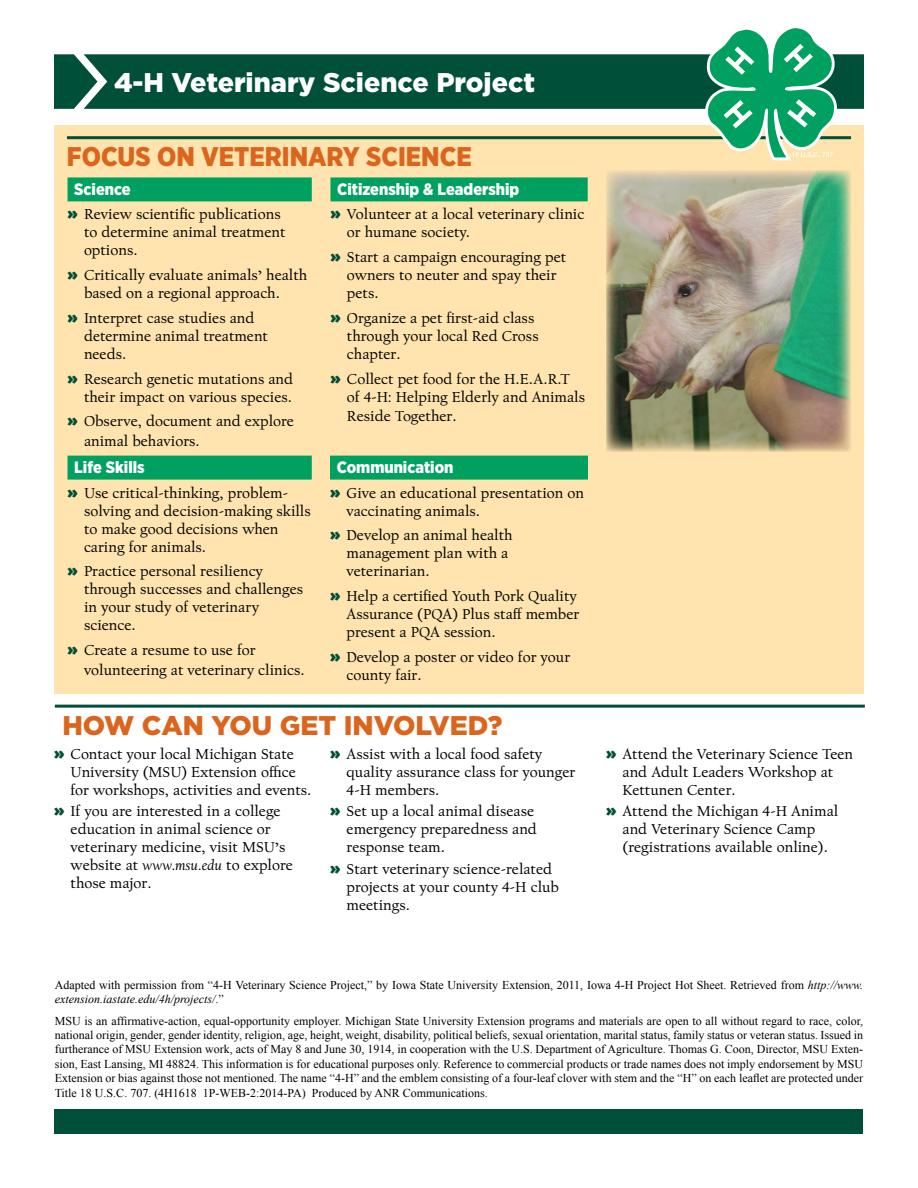
<style>
.page{position:relative;width:918px;height:1188px;background:#fff}
.page>*{position:absolute;margin:0;border:0;box-sizing:border-box;transform-origin:0 0}
.t1{font:900 27px "Gotham";color:#fff}
.Subhead1{font:900 27px "Gotham Narrow";color:#dc651e}
.Subhead1-2{font:900 27px "Gotham";color:#dc651e}
.Subhead2{font:900 16.5px "Gotham Narrow";color:#fff}
.t2{font:15px/18px "Californian FB Text";color:#000}
.Indicia{font:12px/14.4px "Times New Roman";color:#000}
.s1{font-family:"Gotham";font-weight:900;font-size:16.5px;color:#004f39}
.s2{font-style:italic}
</style>
<div class="page">
<div style="left:54px;top:54px;width:810px;height:55px;background:#004f39"></div>
<hr style="left:114px;top:62px;width:547px;height:3px;background:#004f39">
<div style="left:54px;top:125px;width:810px;height:568px;background:#ffe4af"></div>
<hr style="left:67px;top:136px;width:784px;height:3px;background:#004f39">
<img style="left:606px;top:170px;width:245px;height:281px">
<svg style="left:705px;top:28px;width:132px;height:132px"></svg>
<div style="left:68px;top:177px;width:244px;height:24px;background:#00a160"></div>
<div style="left:68px;top:456px;width:244px;height:24px;background:#00a160"></div>
<div style="left:330px;top:177px;width:258px;height:24px;background:#00a160"></div>
<div style="left:330px;top:456px;width:258px;height:24px;background:#00a160"></div>
<hr style="left:55px;top:705px;width:810px;height:3px;background:#004f39">
<div style="left:55px;top:1109px;width:808px;height:24px;background:#004f39"></div>
<h1 class="t1" style="left:114px;top:64px;width:423px">4-H Veterinary Science Project</h1>
<h1 class="Subhead1" style="left:67px;top:139px;width:406px">FOCUS ON VETERINARY SCIENCE</h1>
<h2 class="Subhead2" style="left:74px;top:178px;width:58px">Science</h2>
<p class="t2" style="left:84px;top:206px;width:203px;text-indent:-16px"><span class="s1">»</span> Review scientific publications to determine animal treatment options.</p>
<p class="t2" style="left:84px;top:267px;width:225px;text-indent:-16px"><span class="s1">»</span> Critically evaluate animals’ health based on a regional approach.</p>
<p class="t2" style="left:84px;top:309px;width:186px;text-indent:-16px"><span class="s1">»</span> Interpret case studies and determine animal treatment needs.</p>
<p class="t2" style="left:68px;top:370px;width:227px;text-align:right"><span class="s1">»</span> Research genetic mutations and their impact on various species.</p>
<p class="t2" style="left:84px;top:412px;width:211px;line-height:19.8px;text-indent:-16px"><span class="s1">»</span> Observe, document and explore animal behaviors.</p>
<h2 class="Subhead2" style="left:74px;top:456px;width:72px">Life Skills</h2>
<p class="t2" style="left:84px;top:484px;width:228px;text-indent:-16px"><span class="s1">»</span> Use critical-thinking, problem&shy;solving and decision-making skills to make good decisions when caring for animals.</p>
<p class="t2" style="left:84px;top:563px;width:221px;text-indent:-16px"><span class="s1">»</span> Practice personal resiliency through successes and challenges in your study of veterinary science.</p>
<p class="t2" style="left:84px;top:641px;width:222px;line-height:19.8px;text-indent:-16px"><span class="s1">»</span> Create a resume to use for volunteering at veterinary clinics.</p>
<h2 class="Subhead2" style="left:337px;top:178px;width:184px">Citizenship &amp; Leadership</h2>
<p class="t2" style="left:347px;top:206px;width:239px;text-indent:-16px"><span class="s1">»</span> Volunteer at a local veterinary clinic or humane society.</p>
<p class="t2" style="left:347px;top:249px;width:221px;text-indent:-16px"><span class="s1">»</span> Start a campaign encouraging pet owners to neuter and spay their pets.</p>
<p class="t2" style="left:347px;top:309px;width:193px;text-indent:-16px"><span class="s1">»</span> Organize a pet first-aid class through your local Red Cross chapter.</p>
<p class="t2" style="left:347px;top:370px;width:240px;text-indent:-16px"><span class="s1">»</span> Collect pet food for the H.E.A.R.T of 4-H: Helping Elderly and Animals</p>
<p class="t2" style="left:347px;top:408px;width:111px">Reside Together.</p>
<h2 class="Subhead2" style="left:337px;top:456px;width:118px">Communication</h2>
<p class="t2" style="left:346px;top:484px;width:239px;text-indent:-16px"><span class="s1">»</span> Give an educational presentation on vaccinating animals.</p>
<p class="t2" style="left:346px;top:527px;width:168px;text-indent:-16px"><span class="s1">»</span> Develop an animal health management plan with a veterinarian.</p>
<p class="t2" style="left:346px;top:587px;width:234px;text-indent:-16px"><span class="s1">»</span> Help a certified Youth Pork Quality<br>Assurance (PQA) Plus staff member present a PQA session.</p>
<p class="t2" style="left:346px;top:648px;width:225px;text-indent:-16px"><span class="s1">»</span> Develop a poster or video for your county fair.</p>
<h1 class="Subhead1-2" style="left:62px;top:706px;width:442px">HOW CAN YOU GET INVOLVED?</h1>
<p class="t2" style="left:71px;top:745px;width:242px;text-indent:-16px"><span class="s1">»</span> Contact your local Michigan State<br>University (MSU) Extension office for workshops, activities and events.</p>
<p class="t2" style="left:71px;top:803px;width:224px;text-indent:-16px"><span class="s1">»</span> If you are interested in a college education in animal science or veterinary medicine, visit MSU’s website at <span class="s2">www.msu.edu</span> to explore those major.</p>
<p class="t2" style="left:347px;top:745px;width:230px;text-indent:-16px"><span class="s1">»</span> Assist with a local food safety quality assurance class for younger<br>4-H members.</p>
<p class="t2" style="left:347px;top:803px;width:192px;text-indent:-16px"><span class="s1">»</span> Set up a local animal disease emergency preparedness and response team.</p>
<p class="t2" style="left:347px;top:860px;width:214px;text-indent:-16px"><span class="s1">»</span> Start veterinary science-related projects at your county 4-H club meetings.</p>
<p class="t2" style="left:623px;top:745px;width:232px;text-indent:-16px"><span class="s1">»</span> Attend the Veterinary Science Teen and Adult Leaders Workshop at<br>Kettunen Center.</p>
<p class="t2" style="left:606px;top:803px;width:234px;text-align:center"><span class="s1">»</span> Attend the Michigan 4-H Animal and Veterinary Science Camp (registrations available online).</p>
<p class="Indicia" style="left:55px;top:978px;width:810px">Adapted with permission from “4-H Veterinary Science Project,” by Iowa State University Extension, 2011, Iowa 4-H Project Hot Sheet. Retrieved from <span class="s2">http://www. extension.iastate.edu/4h/projects/</span>.”</p>
<p class="Indicia" style="left:55px;top:1013px;width:810px;text-align:justify">MSU is an affirmative-action, equal-opportunity employer. Michigan State University Extension programs and materials are open to all without regard to race, color, national origin, gender, gender identity, religion, age, height, weight, disability, political beliefs, sexual orientation, marital status, family status or veteran status. Issued in furtherance of MSU Extension work, acts of May 8 and June 30, 1914, in cooperation with the U.S. Department of Agriculture. Thomas G. Coon, Director, MSU Exten&shy;sion, East Lansing, MI 48824. This information is for educational purposes only. Reference to commercial products or trade names does not imply endorsement by MSU Extension or bias against those not mentioned. The name “4-H” and the emblem consisting of a four-leaf clover with stem and the “H” on each leaflet are protected under Title 18 U.S.C. 707. (4H1618 1P-WEB-2:2014-PA) Produced by ANR Communications.</p>
</div>
